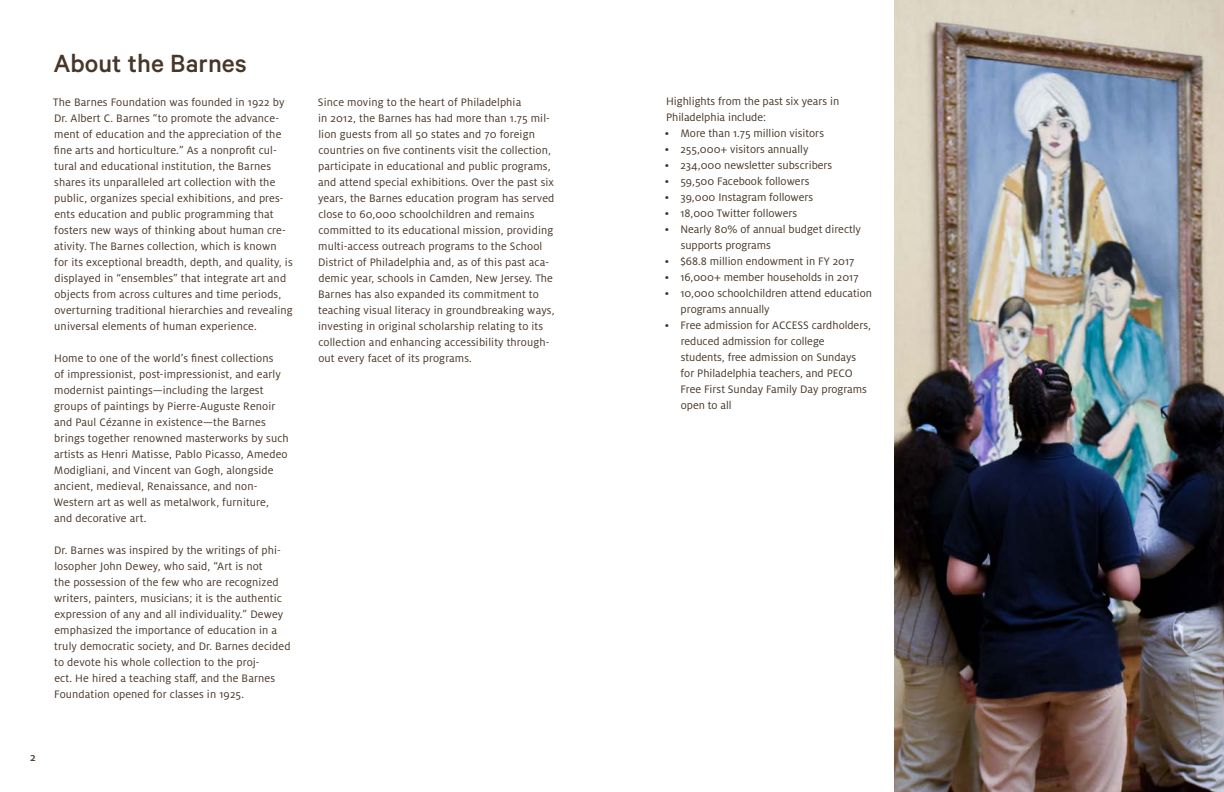
<style>
.page{position:relative;width:1224px;height:792px;background:#fff}
.page>*{position:absolute;margin:0;border:0;box-sizing:border-box;transform-origin:0 0}
.t1{font:500 28px "Calibre";color:#483729}
.t2{font:12px/16px "Milo OT";letter-spacing:.01em;color:#483729}
.t3{font:500 12px "Milo OT";color:#483729}
</style>
<div class="page">
<img style="left:894px;top:0;width:330px;height:792px">
<h1 class="t1" style="left:53px;top:47px;width:195px">About the Barnes</h1>
<p class="t2" style="left:53px;top:94px;width:241px">The Barnes Foundation was founded in 1922 by Dr. Albert C. Barnes “to promote the advance&shy;ment of education and the appreciation of the fine arts and horticulture.” As a nonprofit cul&shy;tural and educational institution, the Barnes shares its unparalleled art collection with the public, organizes special exhibitions, and pres&shy;ents education and public programming that fosters new ways of thinking about human cre&shy;ativity. The Barnes collection, which is known for its exceptional breadth, depth, and quality, is displayed in “ensembles” that integrate art and objects from across cultures and time periods, overturning traditional hierarchies and revealing universal elements of human experience.</p>
<p class="t2" style="left:54px;top:350px;width:236px">Home to one of the world’s finest collections<br>of impressionist, post-impressionist, and early modernist paintings—including the largest groups of paintings by Pierre-Auguste Renoir and Paul Cézanne in existence—the Barnes brings together renowned masterworks by such artists as Henri Matisse, Pablo Picasso, Amedeo Modigliani, and Vincent van Gogh, alongside ancient, medieval, Renaissance, and non-Western art as well as metalwork, furniture, and decorative art.</p>
<p class="t2" style="left:54px;top:542px;width:238px">Dr. Barnes was inspired by the writings of phi&shy;losopher John Dewey, who said, “Art is not<br>the possession of the few who are recognized writers, painters, musicians; it is the authentic expression of any and all individuality.” Dewey emphasized the importance of education in a truly democratic society, and Dr. Barnes decided to devote his whole collection to the proj-<br>ect. He hired a teaching staff, and the Barnes Foundation opened for classes in 1925.</p>
<p class="t3" style="left:30px;top:751px;width:7px">2</p>
<p class="t2" style="left:318px;top:94px;width:238px">Since moving to the heart of Philadelphia<br>in 2012, the Barnes has had more than 1.75 mil&shy;lion guests from all 50 states and 70 foreign countries on five continents visit the collection, participate in educational and public programs, and attend special exhibitions. Over the past six years, the Barnes education program has served close to 60,000 schoolchildren and remains committed to its educational mission, providing multi-access outreach programs to the School District of Philadelphia and, as of this past aca&shy;demic year, schools in Camden, New Jersey. The Barnes has also expanded its commitment to teaching visual literacy in groundbreaking ways, investing in original scholarship relating to its collection and enhancing accessibility through&shy;out every facet of its programs.</p>
<p class="t2" style="left:666px;top:93px;width:175px">Highlights from the past six years in<br>Philadelphia include:</p>
<p class="t2" style="left:665px;top:125px;width:161px">• More than 1.75 million visitors</p>
<p class="t2" style="left:665px;top:141px;width:145px">• 255,000+ visitors annually</p>
<p class="t2" style="left:665px;top:157px;width:169px">• 234,000 newsletter subscribers</p>
<p class="t2" style="left:665px;top:173px;width:146px">• 59,500 Facebook followers</p>
<p class="t2" style="left:665px;top:189px;width:150px">• 39,000 Instagram followers</p>
<p class="t2" style="left:665px;top:205px;width:134px">• 18,000 Twitter followers</p>
<p class="t2" style="left:681px;top:221px;width:182px;text-indent:-16px">• Nearly 80% of annual budget directly supports programs</p>
<p class="t2" style="left:665px;top:253px;width:191px">• $68.8 million endowment in FY 2017</p>
<p class="t2" style="left:665px;top:269px;width:195px">• 16,000+ member households in 2017</p>
<p class="t2" style="left:681px;top:285px;width:193px;text-indent:-16px">• 10,000 schoolchildren attend education programs annually</p>
<p class="t2" style="left:680px;top:317px;width:192px;text-indent:-16px">• Free admission for ACCESS cardholders, reduced admission for college students, free admission on Sundays for Philadelphia teachers, and PECO<br>Free First Sunday Family Day programs open to all</p>
</div>
